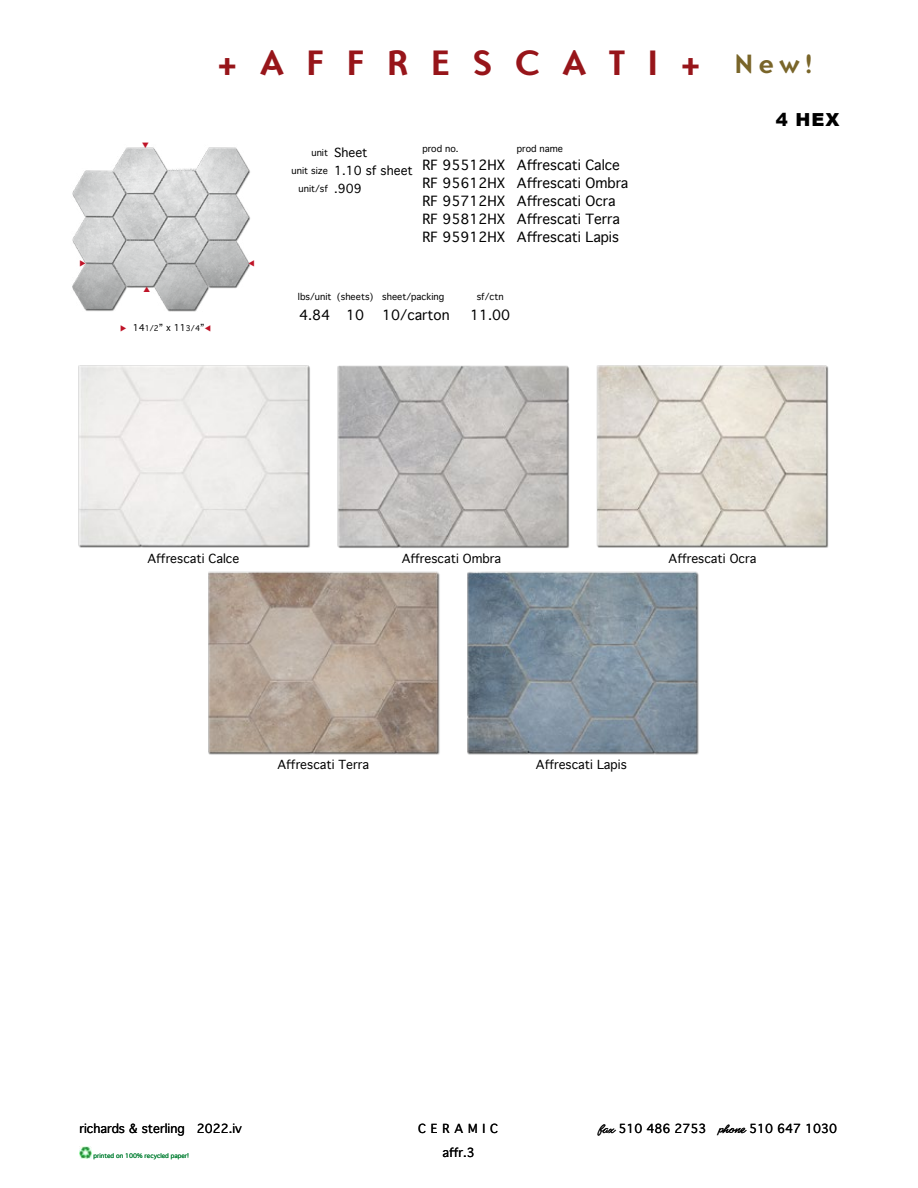
<style>
.page{position:relative;width:918px;height:1188px;background:#fff}
.page>*{position:absolute;margin:0;border:0;box-sizing:border-box;transform-origin:0 0}
.t1{font:700 36px "Ottomat OT";color:#97151a}
.t2{font:900 18px "Arial";color:#000}
.t3{font:13.5px/18px "Geneva";color:#000}
.t4{font:12px/18px "Geneva";color:#000}
.t5{font:12px "Geneva";letter-spacing:.4em;color:#000}
.t6{font:9px/18px "Geneva";color:#000;text-align:right}
.t7{font:6px "Geneva";color:#007e31}
.s1{font-size:27px;color:#796529}
.s2{color:#bf1327}
.s3{font-size:7.5px}
.s4{font-family:"CC Matinee Idol"}
</style>
<div class="page">
<img style="left:72px;top:147px;width:178px;height:165px">
<svg style="left:79px;top:1146px;width:12px;height:13px"></svg>
<img style="left:78px;top:365px;width:751px;height:390px">
<svg style="left:144px;top:286px;width:6px;height:6px"></svg>
<svg style="left:80px;top:260px;width:5px;height:6px"></svg>
<h1 class="t1" style="left:217px;top:40px;width:597px">+ A F F R E S C A T I + <span class="s1">New!</span></h1>
<p class="t6" style="left:120px;top:319px;width:92px"><span class="s2">◆</span> 14<span class="s3">1/2</span>” x 11<span class="s3">3/4</span>”<span class="s2">▼</span></p>
<p class="t4" style="left:334px;top:144px;width:80px">Sheet<br>1.10 sf sheet .909</p>
<p class="t6" style="left:292px;top:143px;width:38px">unit<br>unit size unit/sf</p>
<p class="t6" style="left:422px;top:140px;width:38px">prod no.</p>
<p class="t6" style="left:517px;top:140px;width:48px">prod name</p>
<p class="t3" style="left:422px;top:156px;width:208px">RF 95512HX Affrescati Calce<br>RF 95612HX Affrescati Ombra<br>RF 95712HX Affrescati Ocra<br>RF 95812HX Affrescati Terra<br>RF 95912HX Affrescati Lapis</p>
<p class="t6" style="left:298px;top:288px;width:148px">lbs/unit (sheets) sheet/packing</p>
<p class="t6" style="left:477px;top:288px;width:29px">sf/ctn</p>
<p class="t3" style="left:299px;top:307px;width:67px">4.84 10</p>
<p class="t3" style="left:382px;top:307px;width:69px">10/carton</p>
<p class="t3" style="left:470px;top:307px;width:42px">11.00</p>
<h2 class="t2" style="left:776px;top:106px;width:65px">4 HEX</h2>
<p class="t4" style="left:148px;top:550px;width:93px">Affrescati Calce</p>
<p class="t4" style="left:402px;top:550px;width:101px">Affrescati Ombra</p>
<p class="t4" style="left:669px;top:550px;width:89px">Affrescati Ocra</p>
<p class="t4" style="left:278px;top:756px;width:93px">Affrescati Terra</p>
<p class="t4" style="left:536px;top:756px;width:92px">Affrescati Lapis</p>
<p class="t4" style="left:79px;top:1120px;width:164px">richards &amp; sterling 2022.iv</p>
<p class="t5" style="left:418px;top:1122px;width:81px">CERAMIC</p>
<p class="t4" style="left:598px;top:1120px;width:240px"><span class="s4">fax</span> 510 486 2753 <span class="s4">phone</span> 510 647 1030</p>
<p class="t7" style="left:94px;top:1153px;width:97px">printed on 100% recycled paper!</p>
<p class="t4" style="left:442px;top:1144px;width:34px">affr.3</p>
<p class="t4" style="left:449px;top:1144px;width:11px">f</p>
</div>
